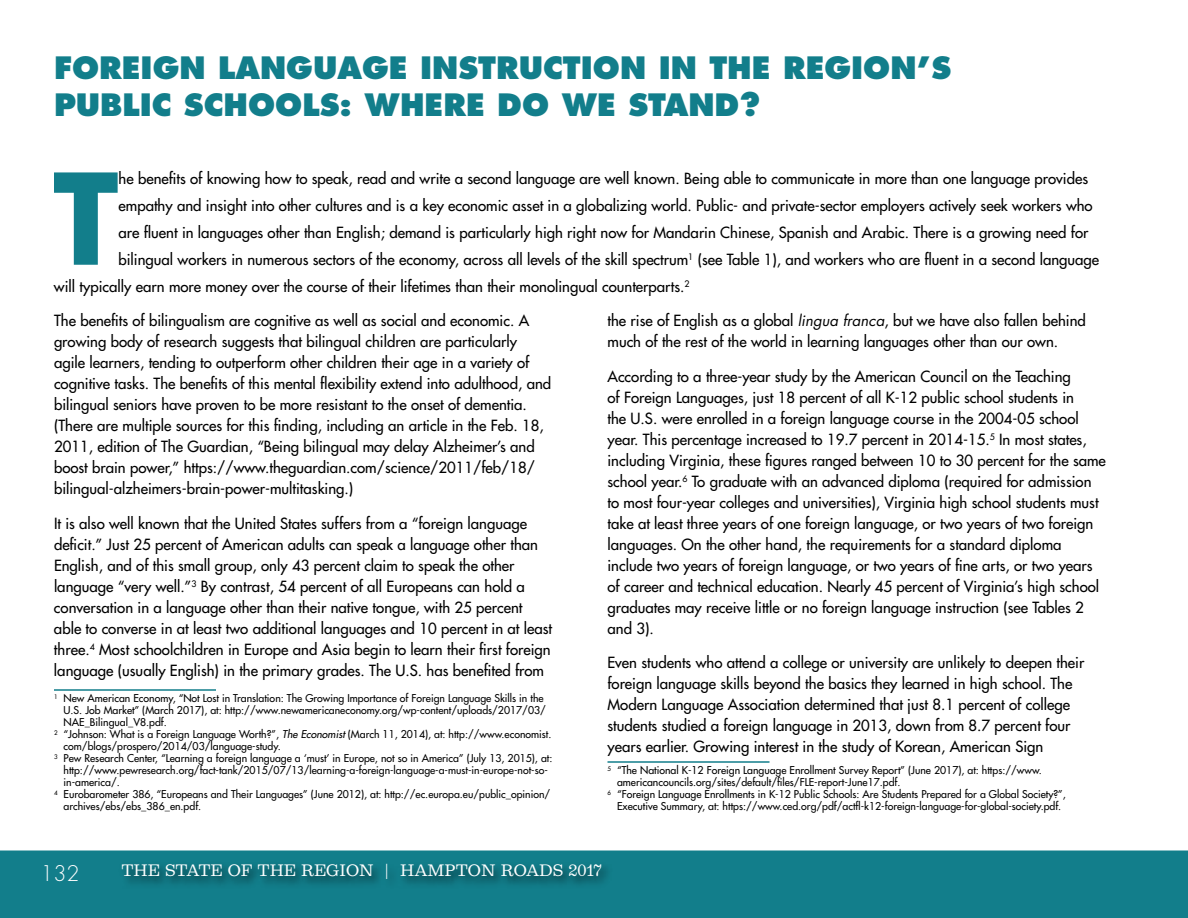
<style>
.page{position:relative;width:1188px;height:918px;background:#fff}
.page>*{position:absolute;margin:0;border:0;box-sizing:border-box;transform-origin:0 0}
.t1{font:700 122.4px "Futura Std";color:#127e8b}
.t2{font:800 30px/37.5px "Futura Std";color:#127e8b}
.t3{font:300 21px "Futura Std";color:#fff}
.t4{font:500 15px/21px "Futura Std";color:#000}
.t5{font:15px "Belizio";color:#fff}
.t6{font:500 10.5px "Futura Std";color:#000}
.s1{font-style:italic}
.s2{font-weight:400;font-style:italic}
</style>
<div class="page">
<div style="left:0;top:850px;width:1188px;height:68px;background:#127e8b"></div>
<div style="left:119px;top:861px;width:495px;height:30px;background:#000;opacity:.75"></div>
<hr style="left:54px;top:689px;width:162px;height:2px;background:#127e8b">
<hr style="left:608px;top:761px;width:162px;height:2px;background:#127e8b">
<h2 class="t2" style="left:54px;top:49px;width:899px">FOREIGN LANGUAGE INSTRUCTION IN THE REGION’S<br>PUBLIC SCHOOLS: WHERE DO WE STAND?</h2>
<h1 class="t1" style="left:53px;top:137px;width:67px">T</h1>
<p class="t4" style="left:119px;top:168px;width:971px">he benefits of knowing how to speak, read and write a second language are well known. Being able to communicate in more than one language provides</p>
<p class="t4" style="left:119px;top:195px;width:976px">empathy and insight into other cultures and is a key economic asset in a globalizing world. Public- and private-sector employers actively seek workers who</p>
<p class="t4" style="left:119px;top:222px;width:971px">are fluent in languages other than English; demand is particularly high right now for Mandarin Chinese, Spanish and Arabic. There is a growing need for</p>
<p class="t4" style="left:119px;top:249px;width:982px">bilingual workers in numerous sectors of the economy, across all levels of the skill spectrum<sup>1</sup> (see Table 1), and workers who are fluent in a second language</p>
<p class="t4" style="left:54px;top:276px;width:637px">will typically earn more money over the course of their lifetimes than their monolingual counterparts.<sup>2</sup></p>
<p class="t4" style="left:54px;top:310px;width:499px">The benefits of bilingualism are cognitive as well as social and economic. A growing body of research suggests that bilingual children are particularly agile learners, tending to outperform other children their age in a variety of cognitive tasks. The benefits of this mental flexibility extend into adulthood, and bilingual seniors have proven to be more resistant to the onset of dementia. (There are multiple sources for this finding, including an article in the Feb. 18, 2011, edition of The Guardian, “Being bilingual may delay Alzheimer’s and boost brain power,” https://www.theguardian.com/science/2011/feb/18/ bilingual-alzheimers-brain-power-multitasking.)<sup>12</sup></p>
<p class="t4" style="left:54px;top:513px;width:500px">It is also well known that the United States suffers from a “foreign language deficit.” Just 25 percent of American adults can speak a language other than English, and of this small group, only 43 percent claim to speak the other language “very well.”<sup>3</sup> By contrast, 54 percent of all Europeans can hold a conversation in a language other than their native tongue, with 25 percent able to converse in at least two additional languages and 10 percent in at least three.<sup>4</sup> Most schoolchildren in Europe and Asia begin to learn their first foreign language (usually English) in the primary grades. The U.S. has benefited from</p>
<p class="t6" style="left:54px;top:692px;width:491px"><sup>1</sup> New American Economy, “Not Lost in Translation: The Growing Importance of Foreign Language Skills in the</p>
<p class="t6" style="left:64px;top:704px;width:484px">U.S. Job Market” (March 2017), at: http://www.newamericaneconomy.org/wp-content/uploads/2017/03/</p>
<p class="t6" style="left:64px;top:716px;width:105px">NAE_Bilingual_V8.pdf.</p>
<p class="t6" style="left:54px;top:728px;width:499px"><sup>2</sup> “Johnson: What is a Foreign Language Worth?”, <span class="s1">The Economist</span> (March 11, 2014), at: http://www.economist.</p>
<p class="t6" style="left:64px;top:740px;width:219px">com/blogs/prospero/2014/03/language-study.</p>
<p class="t6" style="left:54px;top:752px;width:500px"><sup>3</sup> Pew Research Center, “Learning a foreign language a ‘must’ in Europe, not so in America” (July 13, 2015), at:</p>
<p class="t6" style="left:64px;top:764px;width:486px">http://www.pewresearch.org/fact-tank/2015/07/13/learning-a-foreign-language-a-must-in-europe-not-so-</p>
<p class="t6" style="left:64px;top:776px;width:58px">in-america/.</p>
<p class="t6" style="left:54px;top:788px;width:498px"><sup>4</sup> Eurobarometer 386, “Europeans and Their Languages” (June 2012), at: http://ec.europa.eu/public_opinion/</p>
<p class="t6" style="left:64px;top:800px;width:139px">archives/ebs/ebs_386_en.pdf.</p>
<p class="t4" style="left:608px;top:310px;width:480px">the rise of English as a global <span class="s2">lingua franca</span>, but we have also fallen behind much of the rest of the world in learning languages other than our own.</p>
<p class="t4" style="left:607px;top:366px;width:500px">According to a three-year study by the American Council on the Teaching<br>of Foreign Languages, just 18 percent of all K-12 public school students in<br>the U.S. were enrolled in a foreign language course in the 2004-05 school year. This percentage increased to 19.7 percent in 2014-15.<sup>5</sup> In most states, including Virginia, these figures ranged between 10 to 30 percent for the same school year.<sup>6</sup> To graduate with an advanced diploma (required for admission to most four-year colleges and universities), Virginia high school students must take at least three years of one foreign language, or two years of two foreign languages. On the other hand, the requirements for a standard diploma include two years of foreign language, or two years of fine arts, or two years of career and technical education. Nearly 45 percent of Virginia’s high school graduates may receive little or no foreign language instruction (see Tables 2 and 3).</p>
<p class="t4" style="left:607px;top:652px;width:478px">Even students who attend a college or university are unlikely to deepen their foreign language skills beyond the basics they learned in high school. The Modern Language Association determined that just 8.1 percent of college students studied a foreign language in 2013, down from 8.7 percent four years earlier. Growing interest in the study of Korean, American Sign</p>
<p class="t6" style="left:608px;top:764px;width:436px"><sup>5</sup> “The National K-12 Foreign Language Enrollment Survey Report” (June 2017), at: https://www.</p>
<p class="t6" style="left:617px;top:776px;width:285px">americancouncils.org/sites/default/files/FLE-report-June17.pdf.</p>
<p class="t6" style="left:608px;top:788px;width:460px"><sup>6</sup> “Foreign Language Enrollments in K-12 Public Schools: Are Students Prepared for a Global Society?”,</p>
<p class="t6" style="left:617px;top:800px;width:446px">Executive Summary, at: https://www.ced.org/pdf/actfl-k12-foreign-language-for-global-society.pdf.</p>
<h3 class="t3" style="left:40px;top:861px;width:41px">132</h3>
<p class="t5" style="left:122px;top:861px;width:482px">THE STATE OF THE REGION | HAMPTON ROADS 2017</p>
</div>
